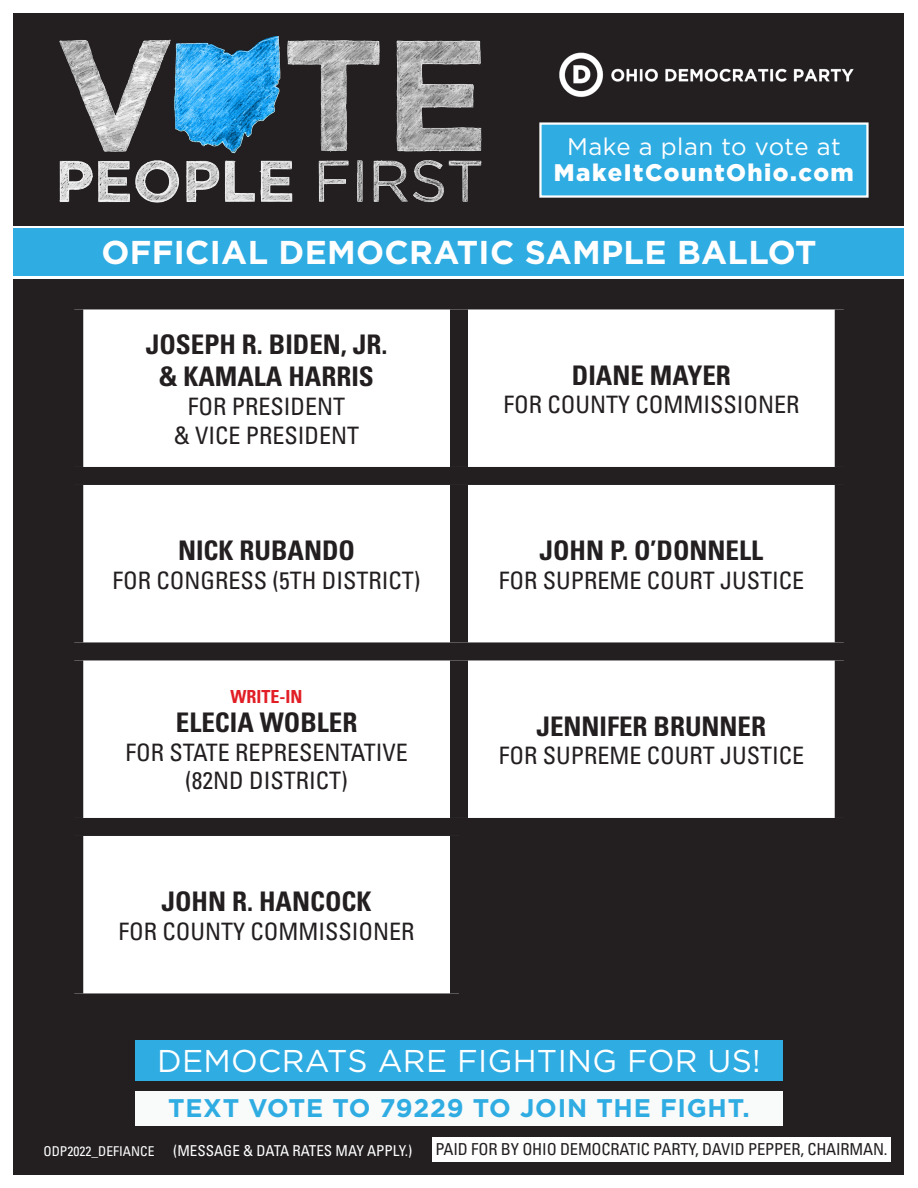
<style>
.page{position:relative;width:918px;height:1188px;background:#fff}
.page>*{position:absolute;margin:0;border:0;box-sizing:border-box;transform-origin:0 0}
.t1{font:700 33px "Gotham";letter-spacing:.01em;color:#fff}
.t2{font:31.5px "Gotham";letter-spacing:.01em;color:#fff}
.Name_Bold_18pt{font:700 condensed 27px/32.4px "Univers";color:#231f20;text-align:center}
.t3{font:700 25.5px "Gotham";letter-spacing:.03em;color:#2face2}
.Position_Title_16pt{font:condensed 24px/28.8px "Univers";color:#231f20;text-align:center}
.t4{font:900 24px "Gotham";letter-spacing:.06em;color:#fff}
.t5{font:24px "Gotham";letter-spacing:.02em;color:#fff}
.Red_Write-in{font:700 condensed 18px "Univers";color:#e11e25}
.t6{font:condensed 16.5px "Univers";letter-spacing:-.01em;color:#231f20}
.t7{font:condensed 15px "Univers";color:#fff}
.t8{font:condensed 13.5px "Univers";color:#fff}
</style>
<div class="page">
<div style="left:14px;top:14px;width:890px;height:212px;background:#231f20"></div>
<div style="left:14px;top:279px;width:890px;height:895px;background:#231f20"></div>
<img style="left:559px;top:52px;width:295px;height:45px">
<svg style="left:539px;top:122px;width:330px;height:76px"></svg>
<div style="left:14px;top:229px;width:890px;height:47px;background:#2face2"></div>
<div style="left:135px;top:1041px;width:648px;height:40px;background:#2face2"></div>
<div style="left:135px;top:1092px;width:648px;height:34px;background:#f9fafa"></div>
<img style="left:59px;top:36px;width:423px;height:167px">
<div style="left:432px;top:1138px;width:459px;height:24px;background:#fff"></div>
<div style="left:83px;top:309px;width:752px;height:684px;background:#fff"></div>
<div style="left:459px;top:827px;width:385px;height:175px;background:#231f20"></div>
<div style="left:450px;top:309px;width:18px;height:158px;background:#231f20"></div>
<div style="left:65px;top:467px;width:394px;height:18px;background:#231f20"></div>
<div style="left:459px;top:467px;width:394px;height:18px;background:#231f20"></div>
<div style="left:450px;top:485px;width:18px;height:157px;background:#231f20"></div>
<div style="left:65px;top:642px;width:394px;height:18px;background:#231f20"></div>
<div style="left:459px;top:642px;width:394px;height:18px;background:#231f20"></div>
<div style="left:450px;top:660px;width:18px;height:158px;background:#231f20"></div>
<div style="left:65px;top:818px;width:394px;height:18px;background:#231f20"></div>
<div style="left:459px;top:818px;width:394px;height:18px;background:#231f20"></div>
<div style="left:450px;top:836px;width:18px;height:157px;background:#231f20"></div>
<p class="t5" style="left:567px;top:131px;width:275px">Make a plan to vote at</p>
<p class="t4" style="left:554px;top:158px;width:301px">MakeItCountOhio.com</p>
<h1 class="t1" style="left:101px;top:230px;width:717px">OFFICIAL DEMOCRATIC SAMPLE BALLOT</h1>
<p class="Name_Bold_18pt" style="left:146px;top:328px;width:243px">JOSEPH R. BIDEN, JR. &amp; KAMALA HARRIS</p>
<p class="Position_Title_16pt" style="left:174px;top:392px;width:187px">FOR PRESIDENT<br>&amp; VICE PRESIDENT</p>
<p class="Name_Bold_18pt" style="left:178px;top:534px;width:179px">NICK RUBANDO</p>
<p class="Position_Title_16pt" style="left:113px;top:566px;width:310px">FOR CONGRESS (5TH DISTRICT)</p>
<p class="Red_Write-in" style="left:231px;top:686px;width:74px">WRITE-IN</p>
<p class="Name_Bold_18pt" style="left:176px;top:706px;width:183px">ELECIA WOBLER</p>
<p class="Position_Title_16pt" style="left:125px;top:737px;width:284px">FOR STATE REPRESENTATIVE</p>
<p class="Position_Title_16pt" style="left:185px;top:766px;width:164px">(82ND DISTRICT)</p>
<p class="Name_Bold_18pt" style="left:162px;top:885px;width:212px">JOHN R. HANCOCK</p>
<p class="Position_Title_16pt" style="left:119px;top:917px;width:298px">FOR COUNTY COMMISSIONER</p>
<p class="Name_Bold_18pt" style="left:572px;top:359px;width:161px">DIANE MAYER</p>
<p class="Position_Title_16pt" style="left:503px;top:390px;width:298px">FOR COUNTY COMMISSIONER</p>
<p class="Name_Bold_18pt" style="left:540px;top:534px;width:225px">JOHN P. O’DONNELL</p>
<p class="Position_Title_16pt" style="left:499px;top:566px;width:307px">FOR SUPREME COURT JUSTICE</p>
<p class="Name_Bold_18pt" style="left:537px;top:710px;width:231px">JENNIFER BRUNNER</p>
<p class="Position_Title_16pt" style="left:499px;top:741px;width:307px">FOR SUPREME COURT JUSTICE</p>
<h2 class="t2" style="left:157px;top:1040px;width:605px">DEMOCRATS ARE FIGHTING FOR US!</h2>
<p class="t3" style="left:168px;top:1091px;width:583px">TEXT VOTE TO 79229 TO JOIN THE FIGHT.</p>
<p class="t8" style="left:44px;top:1142px;width:112px">ODP2022_DEFIANCE</p>
<p class="t7" style="left:173px;top:1141px;width:241px">(MESSAGE &amp; DATA RATES MAY APPLY.)</p>
<p class="t6" style="left:435px;top:1139px;width:454px">PAID FOR BY OHIO DEMOCRATIC PARTY, DAVID PEPPER, CHAIRMAN.</p>
</div>
